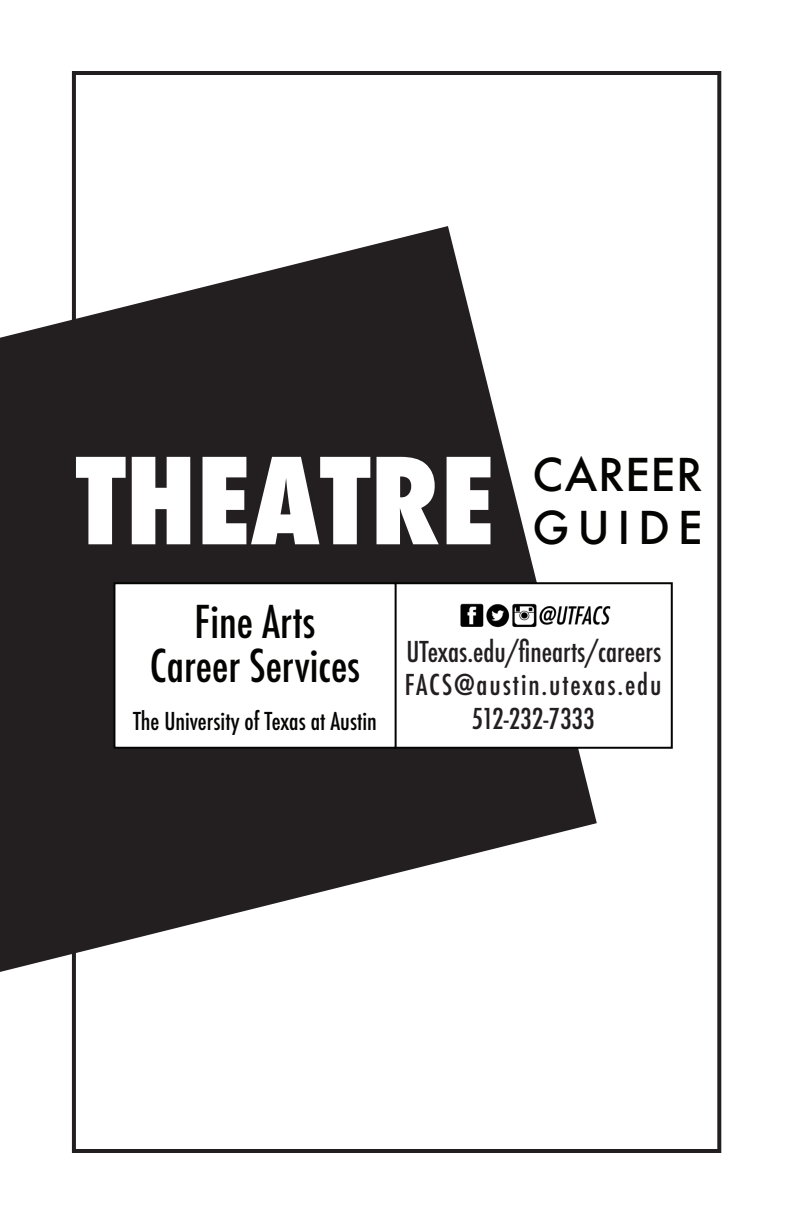
<style>
.page{position:relative;width:792px;height:1224px;background:#fff}
.page>*{position:absolute;margin:0;border:0;box-sizing:border-box;transform-origin:0 0}
.t1{font:800 condensed 116px "Futura";color:#fff}
.t2{font:500 condensed 44px/44px "Futura";color:#040503;text-align:center}
.t3{font:500 44px/52.8px "Futura";letter-spacing:.03em;color:#040503}
.t4{font:500 condensed 28px/33.6px "Futura";color:#231f20}
.t5{font:500 condensed 24px "Futura";color:#040503}
</style>
<div class="page">
<svg style="left:0;top:226px;width:597px;height:746px;fill:#231f20"></svg>
<div style="left:394px;top:582px;width:279px;height:167px;background:#fff;border:2px solid #040503"></div>
<div style="left:114px;top:583px;width:282px;height:165px;background:#fff"></div>
<div style="left:113px;top:582px;width:284px;height:167px;border:2px solid #040503"></div>
<div style="left:72px;top:71px;width:649px;height:1082px;border:4px solid #231f20"></div>
<img style="left:460px;top:603px;width:151px;height:25px">
<p class="t1" style="left:75px;top:422px;width:420px">THEATRE</p>
<p class="t3" style="left:533px;top:448px;width:171px">CAREER<br>GUIDE</p>
<p class="t2" style="left:150px;top:600px;width:212px">Fine Arts<br>Career Services</p>
<p class="t5" style="left:133px;top:706px;width:246px">The University of Texas at Austin</p>
<p class="t4" style="left:405px;top:635px;width:258px">UTexas.edu/finearts/careers<br>FACS@austin.utexas.edu</p>
<p class="t4" style="left:472px;top:702px;width:125px">512-232-7333</p>
</div>
